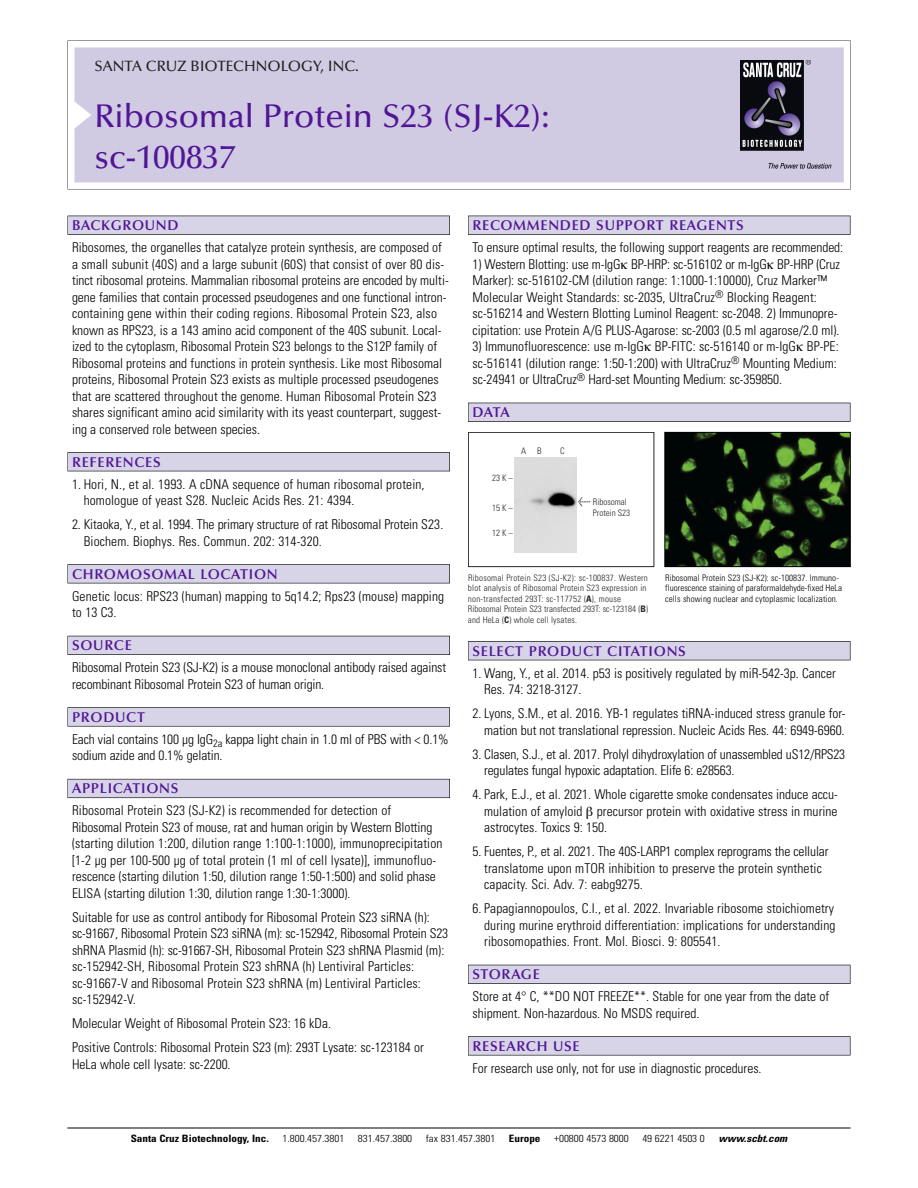
<style>
.page{position:relative;width:918px;height:1188px;background:#fff}
.page>*{position:absolute;margin:0;border:0;box-sizing:border-box;transform-origin:0 0}
.t1{font:500 33px/40.5px "Optima";color:#511695}
.t2{font:500 15px "Optima";color:#231f20}
.t3{font:600 14.25px "Optima";letter-spacing:.05em;color:#511695}
.t4{font:300 condensed 13.5px/16.5px "Univers";color:#000}
.t5{font:300 condensed 10.2px "Univers";color:#000;scale:1.1 1}
.t6{font:700 condensed 10.2px "Univers";color:#000;scale:1.1 1}
.t7{font:italic 700 condensed 10.2px "Univers";color:#000;scale:1.1 1}
.t8{font:300 condensed 9px/10.5px "Univers";letter-spacing:.015em;color:#272627}
.t9{font:300 condensed 9px/10.5px "Univers";letter-spacing:.01em;color:#000}
.s1{font-family:"Meta Plus";font-weight:400;font-stretch:normal;font-size:10.5px}
.s2{font-weight:700}
</style>
<div class="page">
<svg style="left:68px;top:40px;width:783px;height:149px"></svg>
<div style="left:74px;top:47px;width:770px;height:135px;background:#d1cae3"></div>
<img style="left:741px;top:60px;width:90px;height:108px">
<div style="left:68px;top:216px;width:382px;height:19px;background:#535256"></div>
<div style="left:68px;top:216px;width:381px;height:18px;background:#d7d4e8"></div>
<div style="left:68px;top:452px;width:382px;height:19px;background:#515155"></div>
<div style="left:68px;top:453px;width:381px;height:18px;background:#d7d4e8"></div>
<div style="left:68px;top:564px;width:382px;height:19px;background:#545357"></div>
<div style="left:68px;top:565px;width:381px;height:18px;background:#d7d4e8"></div>
<div style="left:68px;top:636px;width:382px;height:19px;background:#535259"></div>
<div style="left:68px;top:636px;width:381px;height:18px;background:#d7d4e8"></div>
<svg style="left:68px;top:707px;width:382px;height:20px"></svg>
<div style="left:68px;top:708px;width:381px;height:18px;background:#d7d4e8"></div>
<div style="left:68px;top:779px;width:382px;height:19px;background:#64626c"></div>
<div style="left:68px;top:779px;width:381px;height:18px;background:#d7d4e8"></div>
<div style="left:468px;top:216px;width:382px;height:19px;background:#535256"></div>
<div style="left:468px;top:216px;width:382px;height:18px;background:#d7d4e8"></div>
<div style="left:468px;top:403px;width:382px;height:19px;background:#525156"></div>
<div style="left:468px;top:403px;width:382px;height:18px;background:#d7d4e8"></div>
<div style="left:468px;top:641px;width:382px;height:19px;background:#515155"></div>
<div style="left:468px;top:642px;width:382px;height:18px;background:#d7d4e8"></div>
<div style="left:468px;top:965px;width:382px;height:19px;background:#515057"></div>
<div style="left:468px;top:965px;width:382px;height:18px;background:#d7d4e8"></div>
<div style="left:468px;top:1036px;width:382px;height:19px;background:#575659"></div>
<div style="left:468px;top:1037px;width:382px;height:18px;background:#d7d4e8"></div>
<hr style="left:68px;top:1128px;width:782px;height:1px;background:#000">
<img style="left:666px;top:434px;width:183px;height:131px">
<div style="left:664px;top:432px;width:187px;height:135px;border:1px solid #000"></div>
<div style="left:468px;top:432px;width:186px;height:135px;border:1px solid #272627"></div>
<img style="left:514px;top:457px;width:62px;height:95px">
<p class="t2" style="left:94px;top:60px;width:266px">SANTA CRUZ BIOTECHNOLOGY, INC.</p>
<p class="t1" style="left:94px;top:99px;width:457px">Ribosomal Protein S23 (SJ-K2): sc-100837</p>
<p class="t3" style="left:72px;top:219px;width:108px">BACKGROUND</p>
<p class="t4" style="left:72px;top:240px;width:378px">Ribosomes, the organelles that catalyze protein synthesis, are composed of a small subunit (40S) and a large subunit (60S) that consist of over 80 dis&shy;tinct ribosomal proteins. Mammalian ribosomal proteins are encoded by multi&shy;gene families that contain processed pseudogenes and one functional intron&shy;containing gene within their coding regions. Ribosomal Protein S23, also known as RPS23, is a 143 amino acid component of the 40S subunit. Local&shy;ized to the cytoplasm, Ribosomal Protein S23 belongs to the S12P family of Ribosomal proteins and functions in protein synthesis. Like most Ribosomal proteins, Ribosomal Protein S23 exists as multiple processed pseudogenes that are scattered throughout the genome. Human Ribosomal Protein S23 shares significant amino acid similarity with its yeast counterpart, suggest&shy;ing a conserved role between species.</p>
<p class="t3" style="left:72px;top:456px;width:90px">REFERENCES</p>
<p class="t4" style="left:84px;top:477px;width:342px;text-indent:-12px">1. Hori, N., et al. 1993. A cDNA sequence of human ribosomal protein, homologue of yeast S28. Nucleic Acids Res. 21: 4394.</p>
<p class="t4" style="left:84px;top:517px;width:361px;text-indent:-12px">2. Kitaoka, Y., et al. 1994. The primary structure of rat Ribosomal Protein S23.<br>Biochem. Biophys. Res. Commun. 202: 314-320.</p>
<p class="t3" style="left:72px;top:568px;width:207px">CHROMOSOMAL LOCATION</p>
<p class="t4" style="left:72px;top:589px;width:374px">Genetic locus: RPS23 (human) mapping to 5q14.2; Rps23 (mouse) mapping to 13 C3.</p>
<p class="t3" style="left:72px;top:639px;width:61px">SOURCE</p>
<p class="t4" style="left:72px;top:661px;width:376px">Ribosomal Protein S23 (SJ-K2) is a mouse monoclonal antibody raised against recombinant Ribosomal Protein S23 of human origin.</p>
<p class="t3" style="left:72px;top:711px;width:74px">PRODUCT</p>
<p class="t4" style="left:72px;top:732px;width:378px">Each vial contains 100 µg IgG<sub>2a</sub> kappa light chain in 1.0 ml of PBS with &lt; 0.1% sodium azide and 0.1% gelatin.</p>
<p class="t3" style="left:72px;top:783px;width:108px">APPLICATIONS</p>
<p class="t4" style="left:72px;top:804px;width:372px">Ribosomal Protein S23 (SJ-K2) is recommended for detection of Ribosomal Protein S23 of mouse, rat and human origin by Western Blotting (starting dilution 1:200, dilution range 1:100-1:1000), immunoprecipitation [1-2 µg per 100-500 µg of total protein (1 ml of cell lysate)], immunofluo&shy;rescence (starting dilution 1:50, dilution range 1:50-1:500) and solid phase ELISA (starting dilution 1:30, dilution range 1:30-1:3000).</p>
<p class="t4" style="left:72px;top:910px;width:378px">Suitable for use as control antibody for Ribosomal Protein S23 siRNA (h): sc-91667, Ribosomal Protein S23 siRNA (m): sc-152942, Ribosomal Protein S23 shRNA Plasmid (h): sc-91667-SH, Ribosomal Protein S23 shRNA Plasmid (m): sc-152942-SH, Ribosomal Protein S23 shRNA (h) Lentiviral Particles: sc-91667-V and Ribosomal Protein S23 shRNA (m) Lentiviral Particles: sc-152942-V.</p>
<p class="t4" style="left:72px;top:1017px;width:260px">Molecular Weight of Ribosomal Protein S23: 16 kDa.</p>
<p class="t4" style="left:72px;top:1041px;width:353px">Positive Controls: Ribosomal Protein S23 (m): 293T Lysate: sc-123184 or<br>HeLa whole cell lysate: sc-2200.</p>
<p class="t3" style="left:473px;top:219px;width:273px">RECOMMENDED SUPPORT REAGENTS</p>
<p class="t4" style="left:473px;top:240px;width:372px">To ensure optimal results, the following support reagents are recommended:</p>
<p class="t4" style="left:473px;top:257px;width:369px">1) Western Blotting: use m-IgG BP-HRP: sc-516102 or m-IgG BP-HRP (Cruz Marker): sc-516102-CM (dilution range: 1:1000-1:10000), Cruz Marker™ Molecular Weight Standards: sc-2035, UltraCruz<sup>®</sup> Blocking Reagent: sc-516214 and Western Blotting Luminol Reagent: sc-2048. 2) Immunopre&shy;cipitation: use Protein A/G PLUS-Agarose: sc-2003 (0.5 ml agarose/2.0 ml).</p>
<p class="t4" style="left:473px;top:339px;width:368px">3) Immunofluorescence: use m-IgG BP-FITC: sc-516140 or m-IgG BP-PE: sc-516141 (dilution range: 1:50-1:200) with UltraCruz<sup>®</sup> Mounting Medium: sc-24941 or UltraCruz<sup>®</sup> Hard-set Mounting Medium: sc-359850.</p>
<p class="t3" style="left:473px;top:406px;width:39px">DATA</p>
<p class="t8" style="left:521px;top:446px;width:22px">A B</p>
<p class="t8" style="left:560px;top:446px;width:6px">C</p>
<p class="t8" style="left:492px;top:473px;width:22px">23K–</p>
<p class="t8" style="left:492px;top:503px;width:22px">15K–</p>
<p class="t8" style="left:492px;top:528px;width:22px">12K–</p>
<p class="t8" style="left:593px;top:498px;width:39px;text-indent:-15px"><span class="s1">&lt;</span> Ribosomal<br>Protein S23</p>
<p class="t8" style="left:468px;top:573px;width:182px">Ribosomal Protein S23 (SJ-K2): sc-100837. Western blot analysis of Ribosomal Protein S23 expression in non-transfected 293T: sc-117752 (<span class="s2">A</span>), mouse Ribosomal Protein S23 transfected 293T: sc-123184 (<span class="s2">B</span>) and HeLa (<span class="s2">C</span>) whole cell lysates.</p>
<p class="t9" style="left:665px;top:573px;width:179px">Ribosomal Protein S23 (SJ-K2): sc-100837. Immuno&shy;fluorescence staining of paraformaldehyde-fixed HeLa cells showing nuclear and cytoplasmic localization.</p>
<p class="t3" style="left:473px;top:645px;width:215px">SELECT PRODUCT CITATIONS</p>
<p class="t4" style="left:484px;top:666px;width:353px;text-indent:-12px">1. Wang, Y., et al. 2014. p53 is positively regulated by miR-542-3p. Cancer<br>Res. 74: 3218-3127.</p>
<p class="t4" style="left:473px;top:706px;width:375px;text-align:right">2. Lyons, S.M., et al. 2016. YB-1 regulates tiRNA-induced stress granule for&shy;mation but not translational repression. Nucleic Acids Res. 44: 6949-6960.</p>
<p class="t4" style="left:484px;top:747px;width:363px;text-indent:-12px">3. Clasen, S.J., et al. 2017. Prolyl dihydroxylation of unassembled uS12/RPS23 regulates fungal hypoxic adaptation. Elife 6: e28563.</p>
<p class="t4" style="left:484px;top:787px;width:355px;text-align:justify;text-indent:-12px">4. Park, E.J., et al. 2021. Whole cigarette smoke condensates induce accu&shy;mulation of amyloid precursor protein with oxidative stress in murine astrocytes. Toxics 9: 150.</p>
<p class="t4" style="left:484px;top:844px;width:346px;text-indent:-12px">5. Fuentes, P., et al. 2021. The 40S-LARP1 complex reprograms the cellular translatome upon mTOR inhibition to preserve the protein synthetic capacity. Sci. Adv. 7: eabg9275.</p>
<p class="t4" style="left:484px;top:901px;width:353px;text-align:justify;text-indent:-12px">6. Papagiannopoulos, C.I., et al. 2022. Invariable ribosome stoichiometry during murine erythroid differentiation: implications for understanding ribosomopathies. Front. Mol. Biosci. 9: 805541.</p>
<p class="t3" style="left:473px;top:968px;width:69px">STORAGE</p>
<p class="t4" style="left:473px;top:990px;width:358px">Store at 4° C, **DO NOT FREEZE**. Stable for one year from the date of shipment. Non-hazardous. No MSDS required.</p>
<p class="t3" style="left:473px;top:1040px;width:109px">RESEARCH USE</p>
<p class="t4" style="left:473px;top:1061px;width:291px">For research use only, not for use in diagnostic procedures.</p>
<p class="t6" style="left:131px;top:1135px;width:127px">Santa Cruz Biotechnology, Inc.</p>
<p class="t5" style="left:282px;top:1135px;width:58px">1.800.457.3801</p>
<p class="t5" style="left:358px;top:1135px;width:51px">831.457.3800</p>
<p class="t5" style="left:426px;top:1135px;width:65px">fax 831.457.3801</p>
<p class="t6" style="left:509px;top:1135px;width:30px">Europe</p>
<p class="t5" style="left:554px;top:1135px;width:69px">+00800 4573 8000</p>
<p class="t5" style="left:642px;top:1135px;width:58px">49 6221 4503 0</p>
<p class="t7" style="left:719px;top:1135px;width:66px">www.scbt.com</p>
</div>
